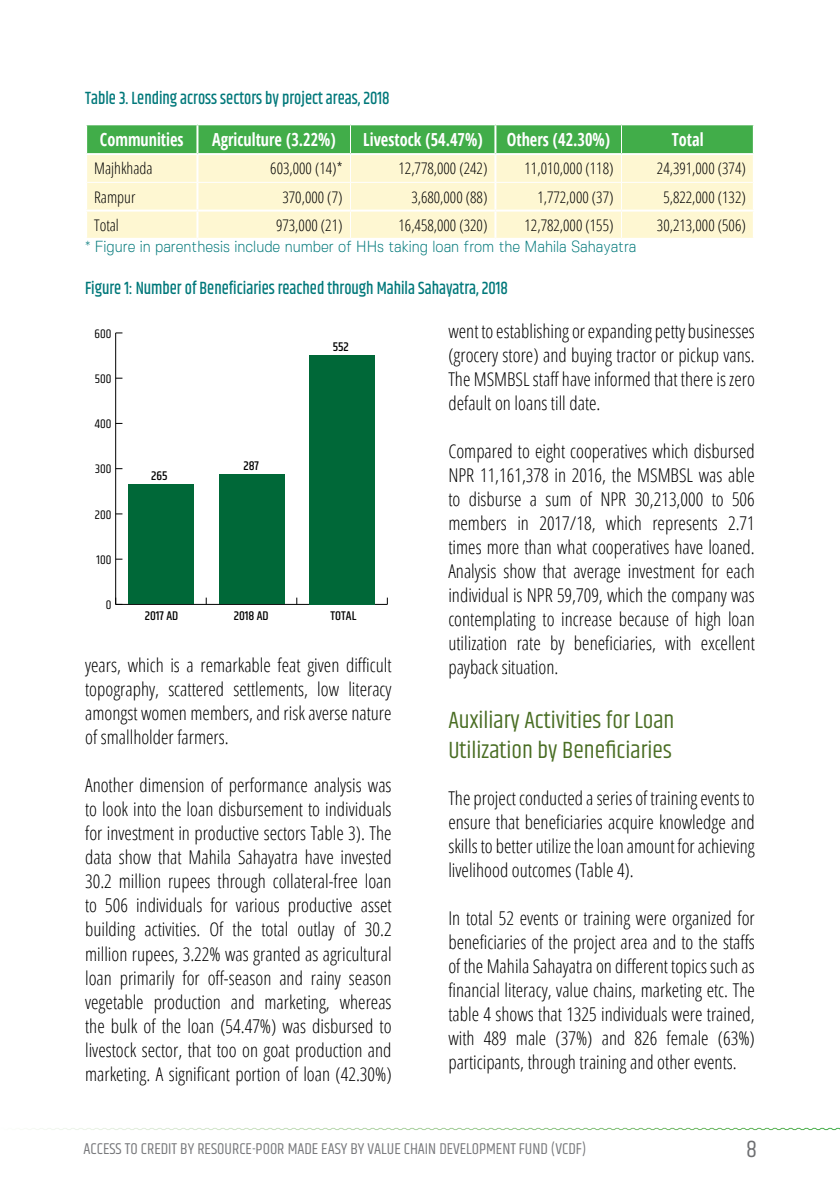
<style>
.page{position:relative;width:840px;height:1191px;background:#fff}
.page>*{position:absolute;margin:0;border:0;box-sizing:border-box;transform-origin:0 0}
.t1{font:24px/30px "Khand";color:#4a6e24}
.t2{font:24px "Khand";color:#6d6e71}
.t3{font:300 condensed 19px/24px "Open Sans";color:#000;text-align:justify}
.t4{font:500 18px "Khand";color:#00787a;scale:.9 1}
.t5{font:700 condensed 18px "Open Sans";color:#fff;scale:.9 1}
.t6{font:300 condensed 16px "Open Sans";color:#000}
.t7{font:16px "Khand";color:#77787b}
.t8{font:300 16px "Fivo Sans";color:#00787a;scale:.9 1}
.t9{font:500 12.8px "Khand";color:#000}
.t10{font:12.8px "Khand";color:#000}
</style>
<div class="page">
<svg style="left:30px;top:1127px;width:809px;height:3px"></svg>
<svg style="left:86px;top:124px;width:667px;height:114px;background:#d0e5b3"></svg>
<hr style="left:116px;top:604px;width:271px;height:1px;background:#000">
<hr style="left:115px;top:333px;width:1px;height:271px;background:#000">
<svg style="left:115px;top:597px;width:7px;height:8px"></svg>
<div style="left:128px;top:484px;width:65px;height:120px;background:#006838"></div>
<div style="left:219px;top:474px;width:65px;height:130px;background:#006838"></div>
<div style="left:309px;top:355px;width:65px;height:249px;background:#006838"></div>
<p class="t4" style="left:85px;top:87px;width:340px">Table 3. Lending across sectors by project areas, 2018</p>
<p class="t5" style="left:100px;top:127px;width:94px">Communities</p>
<p class="t5" style="left:212px;top:127px;width:139px">Agriculture (3.22%)</p>
<p class="t5" style="left:363px;top:127px;width:134px">Livestock (54.47%)</p>
<p class="t5" style="left:506px;top:127px;width:116px">Others (42.30%)</p>
<p class="t5" style="left:671px;top:127px;width:37px">Total</p>
<p class="t6" style="left:94px;top:158px;width:60px">Majhkhada</p>
<p class="t6" style="left:270px;top:158px;width:74px">603,000 (14)*</p>
<p class="t6" style="left:398px;top:158px;width:90px">12,778,000 (242)</p>
<p class="t6" style="left:524px;top:158px;width:90px">11,010,000 (118)</p>
<p class="t6" style="left:656px;top:158px;width:90px">24,391,000 (374)</p>
<p class="t6" style="left:94px;top:186px;width:43px">Rampur</p>
<p class="t6" style="left:282px;top:186px;width:61px">370,000 (7)</p>
<p class="t6" style="left:411px;top:186px;width:78px">3,680,000 (88)</p>
<p class="t6" style="left:537px;top:186px;width:78px">1,772,000 (37)</p>
<p class="t6" style="left:663px;top:186px;width:84px">5,822,000 (132)</p>
<p class="t6" style="left:94px;top:214px;width:26px">Total</p>
<p class="t6" style="left:276px;top:214px;width:68px">973,000 (21)</p>
<p class="t6" style="left:398px;top:214px;width:90px">16,458,000 (320)</p>
<p class="t6" style="left:524px;top:214px;width:90px">12,782,000 (155)</p>
<p class="t6" style="left:656px;top:214px;width:90px">30,213,000 (506)</p>
<p class="t8" style="left:85px;top:236px;width:613px">* Figure in parenthesis include number of HHs taking loan from the Mahila Sahayatra</p>
<p class="t4" style="left:85px;top:277px;width:471px">Figure 1: Number of Beneficiaries reached through Mahila Sahayatra, 2018</p>
<p class="t10" style="left:94px;top:326px;width:18px">600</p>
<p class="t10" style="left:95px;top:371px;width:18px">500</p>
<p class="t10" style="left:95px;top:416px;width:18px">400</p>
<p class="t10" style="left:95px;top:461px;width:18px">300</p>
<p class="t10" style="left:95px;top:507px;width:18px">200</p>
<p class="t10" style="left:96px;top:552px;width:16px">100</p>
<p class="t10" style="left:106px;top:597px;width:7px">0</p>
<p class="t9" style="left:151px;top:468px;width:18px">265</p>
<p class="t9" style="left:145px;top:607px;width:35px">2017 AD</p>
<p class="t9" style="left:243px;top:458px;width:17px">287</p>
<p class="t9" style="left:332px;top:338px;width:18px">552</p>
<p class="t9" style="left:233px;top:607px;width:36px">2018 AD</p>
<p class="t9" style="left:330px;top:607px;width:27px">TOTAL</p>
<p class="t3" style="left:85px;top:653px;width:308px">years, which is a remarkable feat given difficult topography, scattered settlements, low literacy amongst women members, and risk averse nature of smallholder farmers.</p>
<p class="t3" style="left:85px;top:773px;width:308px">Another dimension of performance analysis was to look into the loan disbursement to individuals for investment in productive sectors Table 3). The data show that Mahila Sahayatra have invested 30.2 million rupees through collateral-free loan to 506 individuals for various productive asset building activities. Of the total outlay of 30.2 million rupees, 3.22% was granted as agricultural loan primarily for off-season and rainy season vegetable production and marketing, whereas the bulk of the loan (54.47%) was disbursed to livestock sector, that too on goat production and marketing. A significant portion of loan (42.30%)</p>
<p class="t3" style="left:448px;top:318px;width:308px">went to establishing or expanding petty businesses (grocery store) and buying tractor or pickup vans.<br>The MSMBSL staff have informed that there is zero default on loans till date.</p>
<p class="t3" style="left:448px;top:438px;width:308px">Compared to eight cooperatives which disbursed NPR 11,161,378 in 2016, the MSMBSL was able to disburse a sum of NPR 30,213,000 to 506 members in 2017/18, which represents 2.71 times more than what cooperatives have loaned.<br>Analysis show that average investment for each individual is NPR 59,709, which the company was contemplating to increase because of high loan utilization rate by beneficiaries, with excellent payback situation.</p>
<p class="t1" style="left:448px;top:706px;width:227px">AUXILIARY ACTIVITIES FOR LOAN<br>UTILIZATION BY BENEFICIARIES</p>
<p class="t3" style="left:448px;top:785px;width:308px">The project conducted a series of training events to ensure that beneficiaries acquire knowledge and skills to better utilize the loan amount for achieving livelihood outcomes (Table 4).</p>
<p class="t3" style="left:448px;top:905px;width:308px">In total 52 events or training were organized for beneficiaries of the project area and to the staffs of the Mahila Sahayatra on different topics such as financial literacy, value chains, marketing etc. The table 4 shows that 1325 individuals were trained, with 489 male (37%) and 826 female (63%) participants, through training and other events.</p>
<p class="t7" style="left:83px;top:1138px;width:504px">ACCESS TO CREDIT BY RESOURCE-POOR MADE EASY BY VALUE CHAIN DEVELOPMENT FUND (VCD F)</p>
<p class="t2" style="left:745px;top:1134px;width:12px">8</p>
</div>
